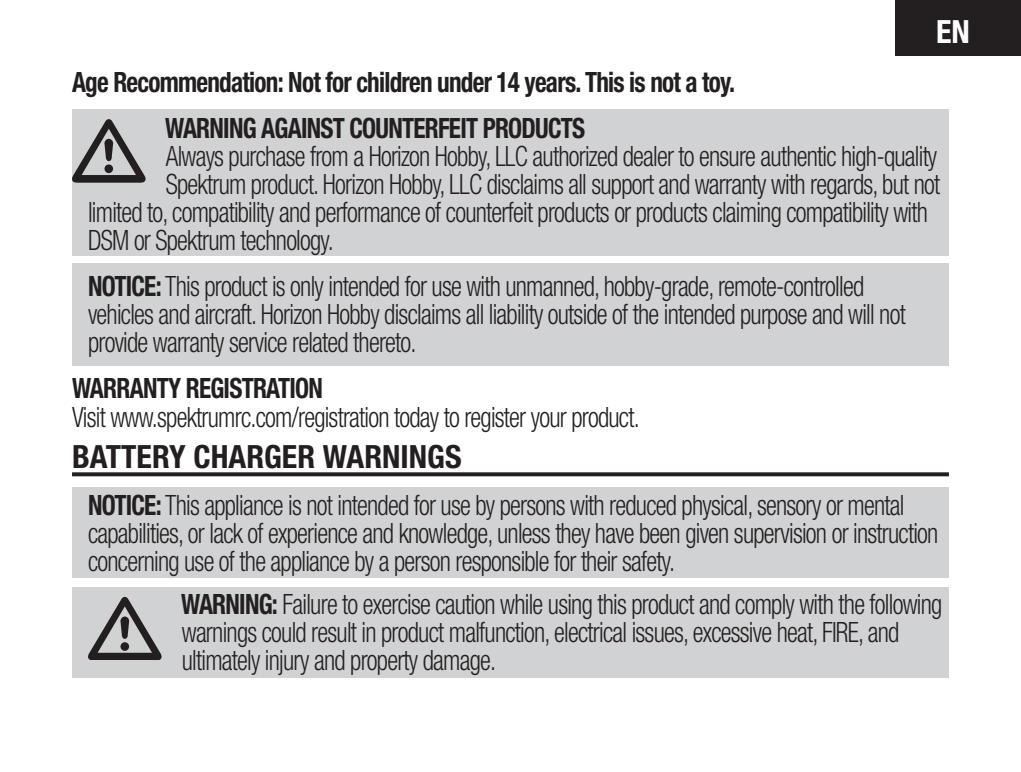
<style>
.page{position:relative;width:1021px;height:772px;background:#fff}
.page>*{position:absolute;margin:0;border:0;box-sizing:border-box;transform-origin:0 0}
.Section_Header{font:700 condensed 32px "Helvetica Neue LT Std";color:#231f20}
.t1{font:700 condensed 32px "Helvetica Neue LT Std";color:#fff}
.body{font:300 condensed 28px/28px "Helvetica Neue LT Std";letter-spacing:-.03em;color:#231f20;scale:.9 1}
.UP_FRONT_LEGAL_-_BOD{font:700 condensed 28px "Helvetica Neue LT Std";letter-spacing:-.03em;color:#231f20;scale:.9 1}
.body-2{font:700 condensed 28px "Helvetica Neue LT Std";letter-spacing:-.03em;color:#231f20;scale:.9 1}
.s1{font-weight:700}
</style>
<div class="page">
<div style="left:895px;top:0;width:125px;height:55px;background:#231f20"></div>
<div style="left:72px;top:109px;width:876px;height:146px;background:#d1d2d4"></div>
<div style="left:72px;top:262px;width:876px;height:103px;background:#d1d2d4"></div>
<div style="left:72px;top:486px;width:876px;height:91px;background:#d1d2d4"></div>
<div style="left:72px;top:587px;width:876px;height:90px;background:#d1d2d4"></div>
<svg style="left:72px;top:119px;width:74px;height:63px"></svg>
<svg style="left:88px;top:596px;width:74px;height:63px"></svg>
<svg style="left:72px;top:472px;width:876px;height:4px;background:#343131"></svg>
<p class="t1" style="left:936px;top:13px;width:35px">EN</p>
<p class="UP_FRONT_LEGAL_-_BOD" style="left:72px;top:65px;width:738px">Age Recommendation: Not for children under 14 years. This is not a toy.</p>
<p class="body-2" style="left:165px;top:111px;width:468px">WARNING AGAINST COUNTERFEIT PRODUCTS</p>
<p class="body" style="left:166px;top:142px;width:858px">Always purchase from a Horizon Hobby, LLC authorized dealer to ensure authentic high-quality</p>
<p class="body" style="left:166px;top:170px;width:862px">Spektrum product. Horizon Hobby, LLC disclaims all support and warranty with regards, but not</p>
<p class="body" style="left:88px;top:198px;width:934px">limited to, compatibility and performance of counterfeit products or products claiming compatibility with</p>
<p class="body" style="left:88px;top:226px;width:274px">DSM or Spektrum technology.</p>
<p class="body" style="left:88px;top:272px;width:910px"><span class="s1">NOTICE:</span> This product is only intended for use with unmanned, hobby-grade, remote-controlled vehicles and aircraft. Horizon Hobby disclaims all liability outside of the intended purpose and will not provide warranty service related thereto.</p>
<p class="body-2" style="left:72px;top:371px;width:280px">WARRANTY REGISTRATION</p>
<p class="body" style="left:72px;top:402px;width:632px">Visit www.spektrumrc.com/registration today to register your product.</p>
<p class="Section_Header" style="left:72px;top:437px;width:391px">BATTERY CHARGER WARNINGS</p>
<p class="body" style="left:88px;top:491px;width:946px"><span class="s1">NOTICE:</span> This appliance is not intended for use by persons with reduced physical, sensory or mental capabilities, or lack of experience and knowledge, unless they have been given supervision or instruction concerning use of the appliance by a person responsible for their safety.</p>
<p class="body" style="left:181px;top:589px;width:847px"><span class="s1">WARNING:</span> Failure to exercise caution while using this product and comply with the following warnings could result in product malfunction, electrical issues, excessive heat, FIRE, and ultimately injury and property damage.</p>
</div>
